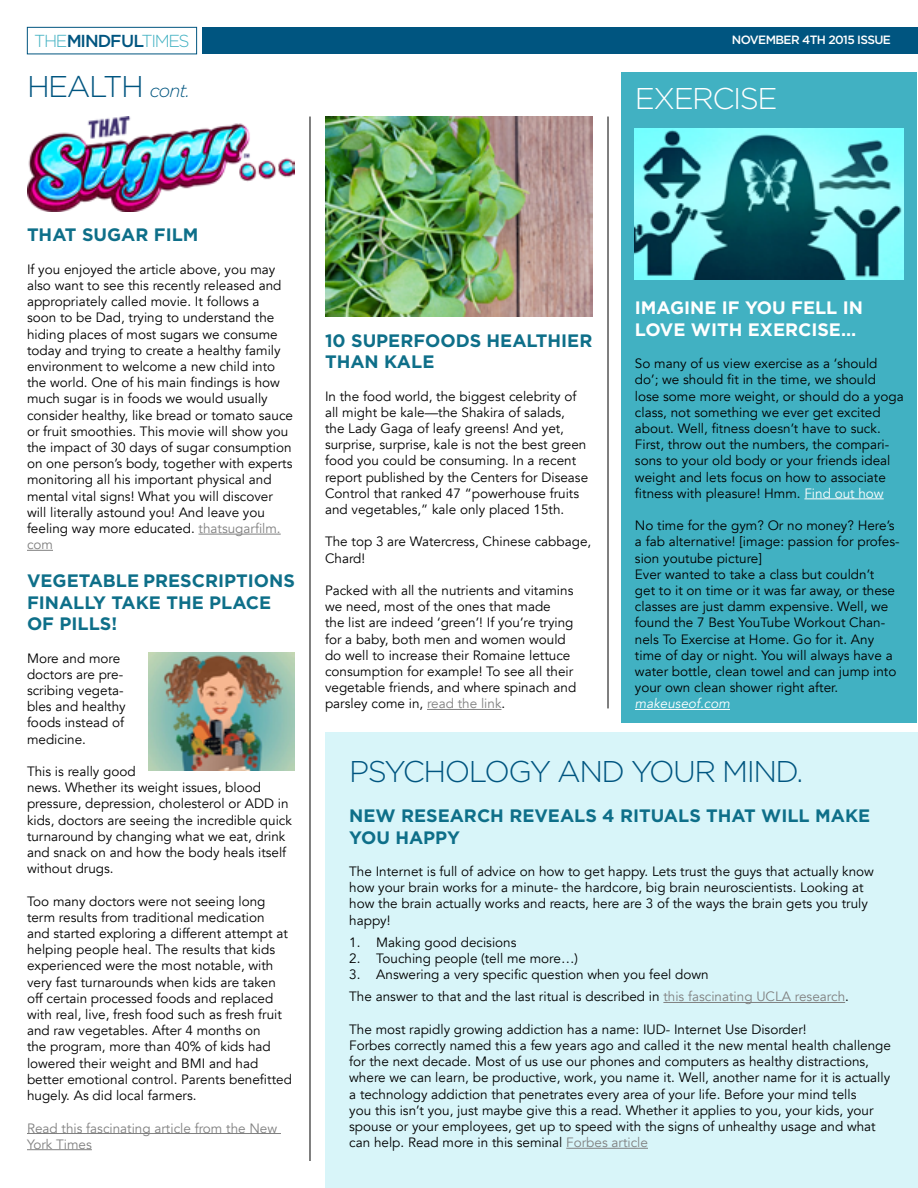
<style>
.page{position:relative;width:918px;height:1188px;background:#fff}
.page>*{position:absolute;margin:0;border:0;box-sizing:border-box;transform-origin:0 0}
.t1{font:300 30px "Gotham";letter-spacing:-.05em;color:#005580}
.t2{font:300 30px "Gotham";letter-spacing:-.05em;color:#fff}
.t3{font:700 18px/21.6px "Gotham";color:#0e6f89}
.t4{font:700 18px/21.6px "Gotham";color:#fff}
.t5{font:300 17.4px "Gotham";letter-spacing:-.08em;color:#41b1c2}
.t6{font:13.5px/16.2px "Avenir";color:#000}
.t7{font:13.5px/16.2px "Avenir";color:#808080}
.t8{font:italic 13.5px "Avenir";color:#fff}
.t9{font:500 12px "Gotham";letter-spacing:-.05em;color:#fff}
.s1{font-weight:500;color:#005580}
.s2{font-style:italic;font-size:18px}
.s3{color:#808080}
.s4{color:#fff}
</style>
<div class="page">
<div style="left:202px;top:27px;width:716px;height:27px;background:#005580"></div>
<div style="left:27px;top:27px;width:170px;height:27px;border:1px solid #005580"></div>
<hr style="left:199px;top:534px;width:82px;height:1px;background:#808080">
<svg style="left:27px;top:550px;width:26px;height:1px"></svg>
<hr style="left:27px;top:1133px;width:254px;height:1px;background:#808080">
<hr style="left:27px;top:1149px;width:65px;height:1px;background:#808080">
<hr style="left:427px;top:709px;width:75px;height:1px;background:#808080">
<hr style="left:310px;top:117px;width:1px;height:1044px;background:#000">
<hr style="left:608px;top:117px;width:1px;height:591px;background:#000">
<img style="left:27px;top:117px;width:267px;height:94px">
<img style="left:148px;top:653px;width:147px;height:117px">
<img style="left:325px;top:117px;width:267px;height:200px">
<div style="left:325px;top:732px;width:593px;height:456px;background:#d8f5f9"></div>
<div style="left:622px;top:73px;width:295px;height:650px;background:#41b1c2"></div>
<hr style="left:804px;top:499px;width:80px;height:1px;background:#fff">
<hr style="left:635px;top:709px;width:95px;height:1px;background:#fff">
<img style="left:635px;top:128px;width:268px;height:151px">
<hr style="left:663px;top:1002px;width:182px;height:1px;background:#808080">
<hr style="left:566px;top:1148px;width:82px;height:1px;background:#808080">
<p class="t5" style="left:34px;top:30px;width:157px">THE<span class="s1">MINDFUL</span>TIMES</p>
<p class="t9" style="left:732px;top:32px;width:161px">NOVEMBER 4TH 2015 ISSUE</p>
<h1 class="t1" style="left:27px;top:67px;width:164px">HEALTH <span class="s2">cont.</span></h1>
<h1 class="t2" style="left:635px;top:79px;width:144px">EXERCISE</h1>
<h2 class="t3" style="left:27px;top:224px;width:173px">THAT SUGAR FILM</h2>
<p class="t6" style="left:27px;top:261px;width:268px">If you enjoyed the article above, you may also want to see this recently released and appropriately called movie. It follows a<br>soon to be Dad, trying to understand the hiding places of most sugars we consume today and trying to create a healthy family environment to welcome a new child into the world. One of his main findings is how much sugar is in foods we would usually consider healthy, like bread or tomato sauce or fruit smoothies. This movie will show you the impact of 30 days of sugar consumption on one person’s body, together with experts monitoring all his important physical and mental vital signs! What you will discover will literally astound you! And leave you feeling way more educated. <span class="s3">thatsugarfilm. com</span></p>
<h2 class="t3" style="left:27px;top:570px;width:269px">VEGETABLE PRESCRIPTIONS<br>FINALLY TAKE THE PLACE<br>OF PILLS!</h2>
<p class="t6" style="left:27px;top:650px;width:100px">More and more doctors are pre&shy;scribing vegeta&shy;bles and healthy foods instead of medicine.</p>
<p class="t6" style="left:27px;top:764px;width:266px">This is really good<br>news. Whether its weight issues, blood pressure, depression, cholesterol or ADD in kids, doctors are seeing the incredible quick turnaround by changing what we eat, drink and snack on and how the body heals itself without drugs.</p>
<p class="t6" style="left:27px;top:893px;width:266px">Too many doctors were not seeing long term results from traditional medication<br>and started exploring a different attempt at helping people heal. The results that kids experienced were the most notable, with very fast turnarounds when kids are taken off certain processed foods and replaced with real, live, fresh food such as fresh fruit and raw vegetables. After 4 months on<br>the program, more than 40% of kids had lowered their weight and BMI and had better emotional control. Parents benefitted hugely. As did local farmers.</p>
<p class="t7" style="left:27px;top:1120px;width:252px">Read this fascinating article from the New<br>York Times</p>
<h2 class="t3" style="left:325px;top:329px;width:269px">10 SUPERFOODS HEALTHIER<br>THAN KALE</h2>
<p class="t6" style="left:325px;top:388px;width:265px">In the food world, the biggest celebrity of all might be kale—the Shakira of salads,<br>the Lady Gaga of leafy greens! And yet, surprise, surprise, kale is not the best green food you could be consuming. In a recent report published by the Centers for Disease Control that ranked 47 “powerhouse fruits and vegetables,” kale only placed 15th.</p>
<p class="t6" style="left:325px;top:534px;width:268px">The top 3 are Watercress, Chinese cabbage,<br>Chard!</p>
<p class="t6" style="left:325px;top:583px;width:253px">Packed with all the nutrients and vitamins we need, most of the ones that made<br>the list are indeed ‘green’! If you’re trying for a baby, both men and women would do well to increase their Romaine lettuce consumption for example! To see all their vegetable friends, and where spinach and parsley come in, <span class="s3">read the link</span>.</p>
<h2 class="t4" style="left:635px;top:297px;width:230px">IMAGINE IF YOU FELL IN<br>LOVE WITH EXERCISE…</h2>
<p class="t6" style="left:635px;top:356px;width:270px">So many of us view exercise as a ‘should do’; we should fit in the time, we should lose some more weight, or should do a yoga class, not something we ever get excited about. Well, fitness doesn’t have to suck.<br>First, throw out the numbers, the compari&shy;sons to your old body or your friends ideal weight and lets focus on how to associate fitness with pleasure! Hmm. <span class="s4">Find out how</span></p>
<p class="t6" style="left:635px;top:518px;width:266px">No time for the gym? Or no money? Here’s a fab alternative! [image: passion for profes&shy;sion youtube picture]<br>Ever wanted to take a class but couldn’t<br>get to it on time or it was far away, or these classes are just damm expensive. Well, we found the 7 Best YouTube Workout Chan&shy;nels To Exercise at Home. Go for it. Any time of day or night. You will always have a water bottle, clean towel and can jump into your own clean shower right after.</p>
<p class="t8" style="left:635px;top:696px;width:97px">makeuseof.com</p>
<h1 class="t1" style="left:349px;top:753px;width:456px">PSYCHOLOGY AND YOUR MIND.</h1>
<h2 class="t3" style="left:349px;top:805px;width:522px">NEW RESEARCH REVEALS 4 RITUALS THAT WILL MAKE<br>YOU HAPPY</h2>
<p class="t6" style="left:349px;top:864px;width:526px">The Internet is full of advice on how to get happy. Lets trust the guys that actually know how your brain works for a minute- the hardcore, big brain neuroscientists. Looking at how the brain actually works and reacts, here are 3 of the ways the brain gets you truly happy!</p>
<p class="t6" style="left:349px;top:934px;width:169px">1. Making good decisions</p>
<p class="t6" style="left:349px;top:951px;width:230px">2. Touching people (tell me more…)</p>
<p class="t6" style="left:349px;top:964px;width:501px;line-height:22.2px">3. Answering a very specific question when you feel down<br>The answer to that and the last ritual is described in <span class="s3">this fascinating UCLA research</span>.</p>
<p class="t6" style="left:349px;top:1021px;width:543px">The most rapidly growing addiction has a name: IUD- Internet Use Disorder!<br>Forbes correctly named this a few years ago and called it the new mental health challenge for the next decade. Most of us use our phones and computers as healthy distractions, where we can learn, be productive, work, you name it. Well, another name for it is actually a technology addiction that penetrates every area of your life. Before your mind tells<br>you this isn’t you, just maybe give this a read. Whether it applies to you, your kids, your spouse or your employees, get up to speed with the signs of unhealthy usage and what can help. Read more in this seminal <span class="s3">Forbes article</span></p>
</div>
